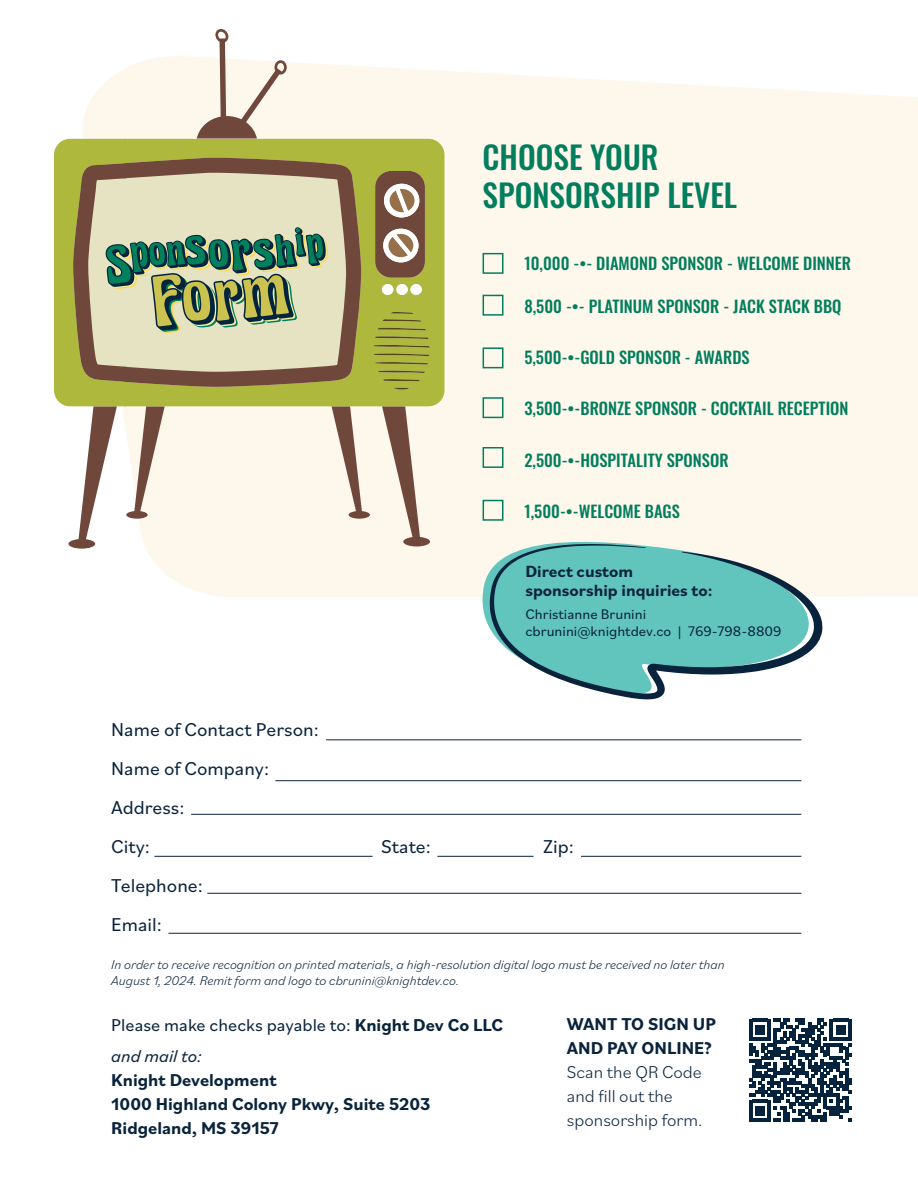
<style>
.page{position:relative;width:918px;height:1188px;background:#fff}
.page>*{position:absolute;margin:0;border:0;box-sizing:border-box;transform-origin:0 0}
.t1{font:500 31.5px "Oswald";color:#017e5d}
.t2{font:19.5px "Bilo";color:#09233c}
.t3{font:700 18px "Bilo";color:#09233c}
.t4{font:300 18px/24px "Bilo";color:#09233c}
.t5{font:18px "Bilo";color:#09233c}
.t6{font:italic 18px "Bilo";color:#09233c}
.t7{font:700 16.95px "Bilo";color:#09233c}
.t8{font:500 16.5px "Oswald";color:#017e5d}
.t9{font:14.55px "Bilo";color:#09233c}
.t10{font:italic 300 13.5px/16.2px "Bilo";color:#09233c}
.s1{font-weight:700}
</style>
<div class="page">
<div style="left:146px;top:70px;width:772px;height:527px;background:#fef7ec"></div>
<div style="left:483px;top:253px;width:20px;height:21px;border:2px solid #017e5d"></div>
<div style="left:483px;top:295px;width:20px;height:21px;border:2px solid #017e5d"></div>
<div style="left:483px;top:347px;width:20px;height:21px;border:2px solid #017e5d"></div>
<div style="left:483px;top:397px;width:20px;height:21px;border:2px solid #017e5d"></div>
<div style="left:483px;top:447px;width:20px;height:21px;border:2px solid #017e5d"></div>
<div style="left:483px;top:500px;width:20px;height:21px;border:2px solid #017e5d"></div>
<hr style="left:326px;top:739px;width:475px;height:1px;background:#09233c">
<hr style="left:275px;top:780px;width:526px;height:1px;background:#09233c">
<hr style="left:191px;top:814px;width:610px;height:1px;background:#09233c">
<hr style="left:207px;top:893px;width:594px;height:1px;background:#09233c">
<hr style="left:168px;top:933px;width:633px;height:1px;background:#09233c">
<hr style="left:154px;top:856px;width:219px;height:1px;background:#09233c">
<hr style="left:437px;top:856px;width:97px;height:1px;background:#09233c">
<hr style="left:581px;top:856px;width:220px;height:1px;background:#09233c">
<svg style="left:470px;top:533px;width:345px;height:167px;fill:#fef7ec"></svg>
<svg style="left:490px;top:544px;width:333px;height:155px;fill:#61c5be"></svg>
<svg style="left:430px;top:139px;width:14px;height:398px;background:#c8cd79"></svg>
<svg style="left:54px;top:29px;width:376px;height:520px;background:#cdc9a7"></svg>
<svg style="left:749px;top:1019px;width:103px;height:103px"></svg>
<p class="t1" style="left:483px;top:141px;width:177px">CHOOSE YOUR</p>
<p class="t1" style="left:483px;top:179px;width:256px">SPONSORSHIP LEVEL</p>
<p class="t8" style="left:524px;top:255px;width:328px">10,000 -•- DIAMOND SPONSOR - WELCOME DINNER</p>
<p class="t8" style="left:524px;top:298px;width:319px">8,500 -•- PLATINUM SPONSOR - JACK STACK BBQ</p>
<p class="t8" style="left:524px;top:349px;width:227px">5,500-•-GOLD SPONSOR - AWARDS</p>
<p class="t8" style="left:524px;top:400px;width:326px">3,500-•-BRONZE SPONSOR - COCKTAIL RECEPTION</p>
<p class="t8" style="left:524px;top:451px;width:206px">2,500-•-HOSPITALITY SPONSOR</p>
<p class="t8" style="left:524px;top:502px;width:157px">1,500-•-WELCOME BAGS</p>
<p class="t7" style="left:525px;top:560px;width:109px">Direct custom</p>
<p class="t7" style="left:525px;top:578px;width:189px">sponsorship inquiries to:</p>
<p class="t9" style="left:525px;top:604px;width:122px">Christianne Brunini</p>
<p class="t9" style="left:525px;top:621px;width:258px">cbrunini@knightdev.co | 769-798-8809</p>
<p class="t2" style="left:111px;top:716px;width:209px">Name of Contact Person:</p>
<p class="t2" style="left:111px;top:755px;width:159px">Name of Company:</p>
<p class="t2" style="left:111px;top:794px;width:75px">Address:</p>
<p class="t2" style="left:111px;top:833px;width:40px">City:</p>
<p class="t2" style="left:381px;top:833px;width:51px">State:</p>
<p class="t2" style="left:543px;top:833px;width:32px">Zip:</p>
<p class="t2" style="left:111px;top:872px;width:93px">Telephone:</p>
<p class="t2" style="left:111px;top:911px;width:52px">Email:</p>
<p class="t10" style="left:111px;top:956px;width:615px">In order to receive recognition on printed materials, a high-resolution digital logo must be received no later than<br>August 1, 2024. Remit form and logo to cbrunini@knightdev.co.</p>
<p class="t5" style="left:111px;top:1012px;width:394px">Please make checks payable to: <span class="s1">Knight Dev Co LLC</span></p>
<p class="t6" style="left:111px;top:1044px;width:92px">and mail to:</p>
<p class="t3" style="left:111px;top:1068px;width:167px">Knight Development</p>
<p class="t3" style="left:111px;top:1092px;width:321px">1000 Highland Colony Pkwy, Suite 5203</p>
<p class="t3" style="left:111px;top:1116px;width:169px">Ridgeland, MS 39157</p>
<p class="t3" style="left:567px;top:1012px;width:151px">WANT TO SIGN UP</p>
<p class="t3" style="left:567px;top:1036px;width:146px">AND PAY ONLINE?</p>
<p class="t4" style="left:567px;top:1060px;width:137px">Scan the QR Code and fill out the sponsorship form.</p>
</div>
